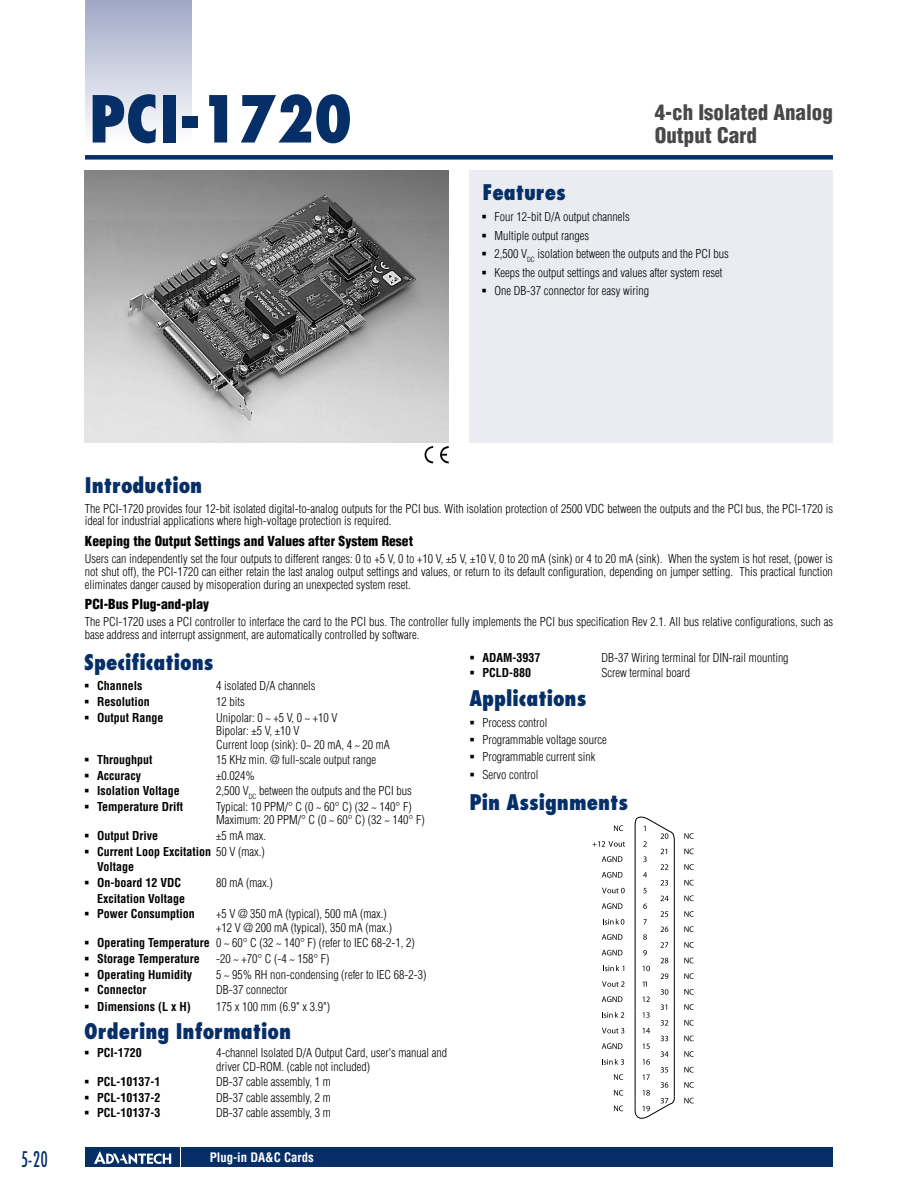
<style>
.page{position:relative;width:918px;height:1188px;background:#fff}
.page>*{position:absolute;margin:0;border:0;box-sizing:border-box;transform-origin:0 0}
.t1{font:800 condensed 63px "Futura";color:#072f67}
.t2{font:800 condensed 21px "Futura";color:#072f67}
.t3{font:900 condensed 21px/22.5px "Helvetica";color:#484848}
.t4{font:condensed 21px "Futura";color:#072f67;scale:.8 1}
.t5{font:900 condensed 13.5px "Helvetica";color:#000}
.t6{font:700 condensed 12.75px "Helvetica";color:#fff}
.t7{font:300 condensed 12px/13.5px "Helvetica";color:#000}
.t8{font:700 condensed 12px/15.6px "Helvetica";color:#000}
.s1{font-weight:300}
.s2{font-weight:700}
</style>
<div class="page">
<div style="left:85px;top:155px;width:748px;height:5px;background:#072f67"></div>
<div style="left:85px;top:0;width:106px;height:143px;background:linear-gradient(to bottom,#a0a8c5,#fffeff)"></div>
<div style="left:470px;top:170px;width:363px;height:272px;background:#eaecf2"></div>
<div style="left:182px;top:1147px;width:651px;height:20px;background:#072f67"></div>
<div style="left:85px;top:1147px;width:95px;height:20px;background:#072f67"></div>
<svg style="left:94px;top:1151px;width:77px;height:13px"></svg>
<svg style="left:634px;top:817px;width:41px;height:301px"></svg>
<svg style="left:684px;top:833px;width:9px;height:6px"></svg>
<svg style="left:684px;top:849px;width:9px;height:5px"></svg>
<svg style="left:684px;top:864px;width:9px;height:6px"></svg>
<svg style="left:684px;top:880px;width:9px;height:5px"></svg>
<svg style="left:684px;top:895px;width:9px;height:6px"></svg>
<svg style="left:684px;top:911px;width:9px;height:6px"></svg>
<svg style="left:684px;top:926px;width:9px;height:6px"></svg>
<svg style="left:684px;top:942px;width:9px;height:6px"></svg>
<svg style="left:684px;top:958px;width:9px;height:5px"></svg>
<svg style="left:684px;top:973px;width:9px;height:6px"></svg>
<svg style="left:684px;top:989px;width:9px;height:6px"></svg>
<svg style="left:684px;top:1004px;width:9px;height:6px"></svg>
<svg style="left:684px;top:1020px;width:9px;height:6px"></svg>
<svg style="left:684px;top:1036px;width:9px;height:5px"></svg>
<svg style="left:684px;top:1051px;width:9px;height:6px"></svg>
<svg style="left:684px;top:1067px;width:9px;height:6px"></svg>
<svg style="left:684px;top:1082px;width:9px;height:6px"></svg>
<svg style="left:684px;top:1098px;width:9px;height:5px"></svg>
<svg style="left:614px;top:825px;width:9px;height:6px"></svg>
<svg style="left:614px;top:1074px;width:9px;height:6px"></svg>
<svg style="left:614px;top:1090px;width:9px;height:6px"></svg>
<svg style="left:614px;top:1106px;width:9px;height:5px"></svg>
<svg style="left:593px;top:841px;width:32px;height:6px"></svg>
<svg style="left:602px;top:856px;width:20px;height:6px"></svg>
<svg style="left:602px;top:872px;width:20px;height:6px"></svg>
<svg style="left:602px;top:888px;width:23px;height:5px"></svg>
<svg style="left:602px;top:903px;width:20px;height:6px"></svg>
<svg style="left:603px;top:919px;width:21px;height:6px"></svg>
<svg style="left:602px;top:934px;width:20px;height:6px"></svg>
<svg style="left:602px;top:950px;width:20px;height:5px"></svg>
<svg style="left:603px;top:965px;width:21px;height:6px"></svg>
<svg style="left:602px;top:981px;width:23px;height:6px"></svg>
<svg style="left:602px;top:996px;width:20px;height:6px"></svg>
<svg style="left:602px;top:1012px;width:22px;height:6px"></svg>
<svg style="left:602px;top:1028px;width:22px;height:5px"></svg>
<svg style="left:602px;top:1043px;width:20px;height:6px"></svg>
<svg style="left:602px;top:1059px;width:22px;height:6px"></svg>
<img style="left:85px;top:171px;width:363px;height:272px">
<img style="left:425px;top:447px;width:23px;height:17px">
<h1 class="t1" style="left:89px;top:79px;width:265px">PCI-1720</h1>
<h2 class="t2" style="left:482px;top:178px;width:85px">Features</h2>
<h2 class="t3" style="left:655px;top:101px;width:180px">4-ch Isolated Analog<br>Output Card</h2>
<p class="t7" style="left:482px;top:210px;width:150px">▪ Four 12-bit D/A output channels</p>
<p class="t7" style="left:482px;top:229px;width:109px">▪ Multiple output ranges</p>
<p class="t7" style="left:482px;top:247px;width:249px">▪ 2,500 V<sub>DC</sub> isolation between the outputs and the PCI bus</p>
<p class="t7" style="left:482px;top:266px;width:242px">▪ Keeps the output settings and values after system reset</p>
<p class="t7" style="left:482px;top:284px;width:169px">▪ One DB-37 connector for easy wiring</p>
<h2 class="t2" style="left:85px;top:472px;width:119px">Introduction</h2>
<p class="t7" style="left:85px;top:502px;width:750px;line-height:12.8px">The PCI-1720 provides four 12-bit isolated digital-to-analog outputs for the PCI bus. With isolation protection of 2500 VDC between the outputs and the PCI bus, the PCI-1720 is ideal for industrial applications where high-voltage protection is required.</p>
<p class="t5" style="left:85px;top:533px;width:330px">Keeping the Output Settings and Values after System Reset</p>
<p class="t7" style="left:85px;top:552px;width:750px;line-height:12.8px;text-align:justify">Users can independently set the four outputs to different ranges: 0 to +5 V, 0 to +10 V, ±5 V, ±10 V, 0 to 20 mA (sink) or 4 to 20 mA (sink). When the system is hot reset, (power is not shut off), the PCI-1720 can either retain the last analog output settings and values, or return to its default configuration, depending on jumper setting. This practical function eliminates danger caused by misoperation during an unexpected system reset.</p>
<p class="t5" style="left:85px;top:596px;width:126px">PCI-Bus Plug-and-play</p>
<p class="t7" style="left:85px;top:616px;width:750px;line-height:12.8px">The PCI-1720 uses a PCI controller to interface the card to the PCI bus. The controller fully implements the PCI bus specification Rev 2.1. All bus relative configurations, such as base address and interrupt assignment, are automatically controlled by software.</p>
<h2 class="t2" style="left:84px;top:649px;width:131px">Specifications</h2>
<p class="t8" style="left:84px;top:678px;width:60px">▪ Channels</p>
<p class="t7" style="left:216px;top:679px;width:101px">4 isolated D/A channels</p>
<p class="t8" style="left:84px;top:694px;width:67px">▪ Resolution</p>
<p class="t7" style="left:216px;top:695px;width:30px">12 bits</p>
<p class="t8" style="left:84px;top:709px;width:81px">▪ Output Range</p>
<p class="t7" style="left:216px;top:710px;width:175px">Unipolar: 0 ~ +5 V, 0 ~ +10 V<br>Bipolar: ±5 V, ±10 V<br>Current loop (sink): 0~ 20 mA, 4 ~ 20 mA</p>
<p class="t8" style="left:84px;top:752px;width:70px">▪ Throughput</p>
<p class="t7" style="left:216px;top:753px;width:162px">15 KHz min. @ full-scale output range</p>
<p class="t8" style="left:84px;top:767px;width:58px">▪ Accuracy</p>
<p class="t7" style="left:216px;top:769px;width:40px">±0.024%</p>
<p class="t8" style="left:84px;top:783px;width:97px">▪ Isolation Voltage</p>
<p class="t7" style="left:216px;top:784px;width:197px">2,500 V<sub>DC</sub> between the outputs and the PCI bus</p>
<p class="t8" style="left:84px;top:799px;width:100px">▪ Temperature Drift</p>
<p class="t7" style="left:216px;top:800px;width:210px">Typical: 10 PPM/° C (0 ~ 60° C) (32 ~ 140° F)<br>Maximum: 20 PPM/° C (0 ~ 60° C) (32 ~ 140° F)</p>
<p class="t8" style="left:84px;top:828px;width:75px">▪ Output Drive</p>
<p class="t7" style="left:216px;top:829px;width:51px">±5 mA max.</p>
<p class="t8" style="left:97px;top:843px;width:169px;text-indent:-13px">▪ Current Loop Excitation <span class="s1">50 V (max.)<br></span>Voltage</p>
<p class="t8" style="left:84px;top:875px;width:98px">▪ On-board 12 VDC</p>
<p class="t7" style="left:216px;top:876px;width:58px">80 mA (max.)</p>
<p class="t8" style="left:97px;top:890px;width:90px">Excitation Voltage</p>
<p class="t8" style="left:84px;top:906px;width:112px">▪ Power Consumption</p>
<p class="t7" style="left:216px;top:907px;width:178px">+5 V @ 350 mA (typical), 500 mA (max.) +12 V @ 200 mA (typical), 350 mA (max.)</p>
<p class="t7" style="left:84px;top:936px;width:332px">▪ <span class="s2">Operating Temperature</span> 0 ~ 60° C (32 ~ 140° F) (refer to IEC 68-2-1, 2)</p>
<p class="t8" style="left:84px;top:951px;width:117px">▪ Storage Temperature</p>
<p class="t7" style="left:216px;top:952px;width:115px">-20 ~ +70° C (-4 ~ 158° F)</p>
<p class="t8" style="left:84px;top:966px;width:109px">▪ Operating Humidity</p>
<p class="t7" style="left:216px;top:967px;width:212px">5 ~ 95% RH non-condensing (refer to IEC 68-2-3)</p>
<p class="t8" style="left:84px;top:982px;width:64px">▪ Connector</p>
<p class="t7" style="left:216px;top:983px;width:73px">DB-37 connector</p>
<p class="t8" style="left:84px;top:998px;width:108px">▪ Dimensions (L x H)</p>
<p class="t7" style="left:216px;top:999px;width:116px">175 x 100 mm (6.9" x 3.9")</p>
<h2 class="t2" style="left:84px;top:1018px;width:208px">Ordering Information</h2>
<p class="t8" style="left:84px;top:1045px;width:59px">▪ PCI-1720</p>
<p class="t7" style="left:216px;top:1046px;width:232px">4-channel Isolated D/A Output Card, user's manual and driver CD-ROM. (cable not included)</p>
<p class="t8" style="left:84px;top:1074px;width:78px">▪ PCL-10137-1</p>
<p class="t7" style="left:216px;top:1075px;width:116px">DB-37 cable assembly, 1 m</p>
<p class="t8" style="left:84px;top:1090px;width:78px">▪ PCL-10137-2</p>
<p class="t7" style="left:216px;top:1091px;width:116px">DB-37 cable assembly, 2 m</p>
<p class="t8" style="left:84px;top:1104px;width:78px">▪ PCL-10137-3</p>
<p class="t7" style="left:216px;top:1106px;width:116px">DB-37 cable assembly, 3 m</p>
<h2 class="t4" style="left:21px;top:1146px;width:35px">5-20</h2>
<p class="t6" style="left:210px;top:1150px;width:106px">Plug-in DA&amp;C Cards</p>
<p class="t8" style="left:470px;top:650px;width:72px">▪ ADAM-3937</p>
<p class="t7" style="left:601px;top:651px;width:189px">DB-37 Wiring terminal for DIN-rail mounting</p>
<p class="t8" style="left:470px;top:665px;width:63px">▪ PCLD-880</p>
<p class="t7" style="left:601px;top:666px;width:90px">Screw terminal board</p>
<h2 class="t2" style="left:470px;top:685px;width:118px">Applications</h2>
<p class="t7" style="left:470px;top:716px;width:80px">▪ Process control</p>
<p class="t7" style="left:470px;top:733px;width:139px">▪ Programmable voltage source</p>
<p class="t7" style="left:470px;top:750px;width:128px">▪ Programmable current sink</p>
<p class="t7" style="left:470px;top:768px;width:70px">▪ Servo control</p>
<h2 class="t2" style="left:470px;top:789px;width:160px">Pin Assignments</h2>
</div>
